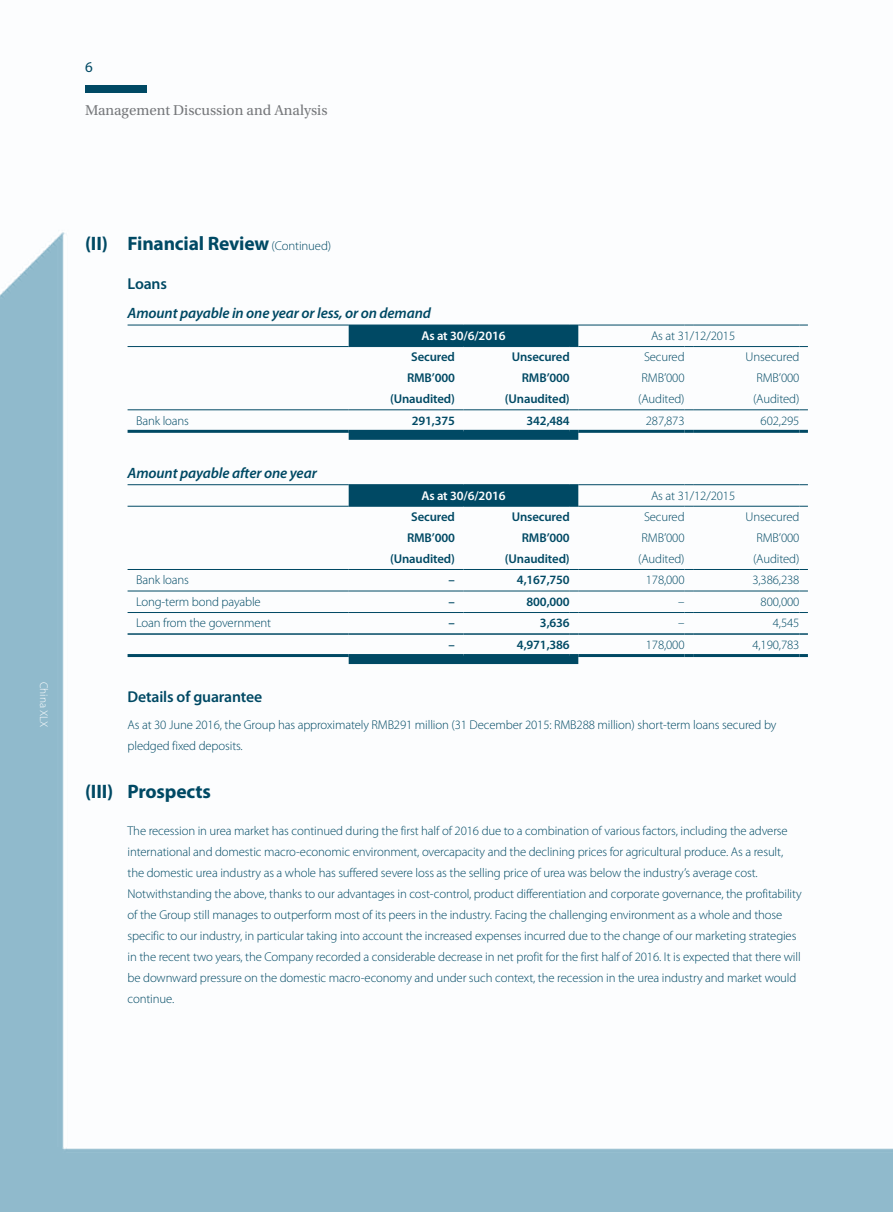
<style>
.page{position:relative;width:893px;height:1212px;background:#fff}
.page>*{position:absolute;margin:0;border:0;box-sizing:border-box;transform-origin:0 0}
.Subhead_1{font:700 19.5px "Myriad Pro";letter-spacing:-.01em;color:#004964}
.Subhead_2{font:600 15.75px "Myriad Pro";letter-spacing:-.01em;color:#004964}
.Subhead_3{font:italic 600 15px "Myriad Pro";letter-spacing:-.01em;color:#004964}
.t1{font:15px "Utopia Std";color:#76787b}
.t2{font:15px "Myriad Pro";color:#004964}
.Body_Text{font:300 12.75px/21px "Myriad Pro";letter-spacing:-.01em;color:#004964}
.Body_Text_Table{font:300 12.75px "Myriad Pro";letter-spacing:-.01em;color:#004964}
.Body_Text_Table-2{font:600 12.75px "Myriad Pro";letter-spacing:-.01em;color:#004964}
.Body_Text-2{font:600 12.75px "Myriad Pro";letter-spacing:-.01em;color:#fff}
.t3{font:300 11.25px "Myriad Pro";color:#fff}
.s1{font-weight:300;font-size:12.75px}
</style>
<div class="page">
<img style="left:0;top:92px;width:892px;height:1120px">
<div style="left:85px;top:85px;width:62px;height:7px;background:#004964"></div>
<hr style="left:128px;top:325px;width:221px;height:1px;background:#004964">
<hr style="left:578px;top:325px;width:107px;height:1px;background:#004964">
<hr style="left:693px;top:325px;width:106px;height:1px;background:#004964">
<hr style="left:128px;top:346px;width:221px;height:1px;background:#004964">
<hr style="left:578px;top:346px;width:107px;height:1px;background:#004964">
<hr style="left:693px;top:346px;width:106px;height:1px;background:#004964">
<hr style="left:128px;top:409px;width:221px;height:1px;background:#004964">
<hr style="left:578px;top:409px;width:107px;height:1px;background:#004964">
<hr style="left:693px;top:409px;width:106px;height:1px;background:#004964">
<hr style="left:128px;top:430px;width:221px;height:3px;background:#004964">
<svg style="left:349px;top:325px;width:229px;height:115px"></svg>
<hr style="left:578px;top:430px;width:107px;height:3px;background:#004964">
<svg style="left:685px;top:430px;width:8px;height:3px"></svg>
<hr style="left:693px;top:430px;width:106px;height:3px;background:#004964">
<svg style="left:799px;top:430px;width:9px;height:3px"></svg>
<hr style="left:128px;top:484px;width:221px;height:1px;background:#004964">
<hr style="left:578px;top:484px;width:107px;height:1px;background:#004964">
<hr style="left:693px;top:484px;width:106px;height:1px;background:#004964">
<hr style="left:128px;top:506px;width:221px;height:1px;background:#004964">
<hr style="left:578px;top:506px;width:107px;height:1px;background:#004964">
<hr style="left:693px;top:506px;width:106px;height:1px;background:#004964">
<hr style="left:128px;top:569px;width:221px;height:1px;background:#004964">
<hr style="left:128px;top:591px;width:221px;height:1px;background:#004964">
<hr style="left:578px;top:569px;width:107px;height:1px;background:#004964">
<hr style="left:578px;top:591px;width:107px;height:1px;background:#004964">
<hr style="left:693px;top:569px;width:106px;height:1px;background:#004964">
<hr style="left:693px;top:591px;width:106px;height:1px;background:#004964">
<hr style="left:128px;top:612px;width:221px;height:1px;background:#004964">
<hr style="left:578px;top:612px;width:107px;height:1px;background:#004964">
<hr style="left:693px;top:612px;width:106px;height:1px;background:#004964">
<hr style="left:128px;top:633px;width:221px;height:2px;background:#004964">
<hr style="left:578px;top:633px;width:107px;height:2px;background:#004964">
<svg style="left:685px;top:633px;width:8px;height:2px"></svg>
<hr style="left:693px;top:633px;width:106px;height:2px;background:#004964">
<svg style="left:799px;top:633px;width:9px;height:2px"></svg>
<hr style="left:128px;top:654px;width:221px;height:3px;background:#004964">
<svg style="left:349px;top:484px;width:229px;height:180px"></svg>
<hr style="left:578px;top:654px;width:107px;height:3px;background:#004964">
<svg style="left:685px;top:654px;width:8px;height:3px"></svg>
<hr style="left:693px;top:654px;width:106px;height:3px;background:#004964">
<svg style="left:799px;top:654px;width:9px;height:3px"></svg>
<p class="t2" style="left:85px;top:58px;width:9px">6</p>
<p class="t1" style="left:85px;top:102px;width:244px">Management Discussion and Analysis</p>
<p class="t3" style="left:51px;top:682px;width:47px;rotate:90deg">China XLX</p>
<p class="Subhead_1" style="left:85px;top:231px;width:248px">(II) Financial Review <span class="s1">(Continued)</span></p>
<p class="Subhead_2" style="left:128px;top:274px;width:41px">Loans</p>
<p class="Subhead_3" style="left:128px;top:303px;width:305px">Amount payable in one year or less, or on demand</p>
<p class="Body_Text-2" style="left:421px;top:328px;width:86px">As at 30/6/2016</p>
<p class="Body_Text_Table" style="left:651px;top:328px;width:86px">As at 31/12/2015</p>
<p class="Body_Text_Table-2" style="left:411px;top:349px;width:45px">Secured</p>
<p class="Body_Text_Table-2" style="left:407px;top:370px;width:49px">RMB’000</p>
<p class="Body_Text_Table-2" style="left:390px;top:391px;width:66px">(Unaudited)</p>
<p class="Body_Text_Table-2" style="left:512px;top:349px;width:60px">Unsecured</p>
<p class="Body_Text_Table-2" style="left:522px;top:370px;width:49px">RMB’000</p>
<p class="Body_Text_Table-2" style="left:505px;top:391px;width:66px">(Unaudited)</p>
<p class="Body_Text_Table" style="left:644px;top:350px;width:42px">Secured</p>
<p class="Body_Text_Table" style="left:642px;top:371px;width:45px">RMB’000</p>
<p class="Body_Text_Table" style="left:638px;top:391px;width:48px">(Audited)</p>
<p class="Body_Text_Table" style="left:745px;top:350px;width:55px">Unsecured</p>
<p class="Body_Text_Table" style="left:756px;top:371px;width:45px">RMB’000</p>
<p class="Body_Text_Table" style="left:753px;top:391px;width:48px">(Audited)</p>
<p class="Body_Text_Table" style="left:136px;top:413px;width:54px">Bank loans</p>
<p class="Body_Text_Table-2" style="left:412px;top:412px;width:45px">291,375</p>
<p class="Body_Text_Table-2" style="left:527px;top:412px;width:45px">342,484</p>
<p class="Body_Text_Table" style="left:646px;top:413px;width:40px">287,873</p>
<p class="Body_Text_Table" style="left:761px;top:413px;width:40px">602,295</p>
<p class="Subhead_3" style="left:128px;top:463px;width:191px">Amount payable after one year</p>
<p class="Body_Text-2" style="left:421px;top:487px;width:86px">As at 30/6/2016</p>
<p class="Body_Text_Table" style="left:651px;top:488px;width:86px">As at 31/12/2015</p>
<p class="Body_Text_Table-2" style="left:411px;top:509px;width:45px">Secured</p>
<p class="Body_Text_Table-2" style="left:407px;top:530px;width:49px">RMB’000</p>
<p class="Body_Text_Table-2" style="left:390px;top:551px;width:66px">(Unaudited)</p>
<p class="Body_Text_Table-2" style="left:512px;top:509px;width:60px">Unsecured</p>
<p class="Body_Text_Table-2" style="left:522px;top:530px;width:49px">RMB’000</p>
<p class="Body_Text_Table-2" style="left:505px;top:551px;width:66px">(Unaudited)</p>
<p class="Body_Text_Table" style="left:644px;top:509px;width:42px">Secured</p>
<p class="Body_Text_Table" style="left:642px;top:530px;width:45px">RMB’000</p>
<p class="Body_Text_Table" style="left:638px;top:551px;width:48px">(Audited)</p>
<p class="Body_Text_Table" style="left:745px;top:509px;width:55px">Unsecured</p>
<p class="Body_Text_Table" style="left:756px;top:530px;width:45px">RMB’000</p>
<p class="Body_Text_Table" style="left:753px;top:551px;width:48px">(Audited)</p>
<p class="Body_Text_Table" style="left:136px;top:572px;width:54px">Bank loans</p>
<p class="Body_Text_Table-2" style="left:449px;top:572px;width:8px">–</p>
<p class="Body_Text_Table-2" style="left:517px;top:572px;width:54px">4,167,750</p>
<p class="Body_Text_Table" style="left:646px;top:572px;width:40px">178,000</p>
<p class="Body_Text_Table" style="left:752px;top:572px;width:48px">3,386,238</p>
<p class="Body_Text_Table" style="left:136px;top:594px;width:126px">Long-term bond payable</p>
<p class="Body_Text_Table-2" style="left:449px;top:593px;width:8px">–</p>
<p class="Body_Text_Table-2" style="left:527px;top:593px;width:45px">800,000</p>
<p class="Body_Text_Table" style="left:678px;top:594px;width:8px">–</p>
<p class="Body_Text_Table" style="left:761px;top:594px;width:40px">800,000</p>
<p class="Body_Text_Table" style="left:136px;top:615px;width:137px">Loan from the government</p>
<p class="Body_Text_Table-2" style="left:449px;top:615px;width:8px">–</p>
<p class="Body_Text_Table-2" style="left:540px;top:615px;width:31px">3,636</p>
<p class="Body_Text_Table" style="left:678px;top:615px;width:8px">–</p>
<p class="Body_Text_Table" style="left:773px;top:615px;width:28px">4,545</p>
<p class="Body_Text_Table-2" style="left:449px;top:636px;width:8px">–</p>
<p class="Body_Text_Table-2" style="left:517px;top:636px;width:54px">4,971,386</p>
<p class="Body_Text_Table" style="left:646px;top:637px;width:40px">178,000</p>
<p class="Body_Text_Table" style="left:752px;top:637px;width:48px">4,190,783</p>
<p class="Subhead_2" style="left:128px;top:687px;width:136px">Details of guarantee</p>
<p class="Body_Text" style="left:128px;top:715px;width:650px">As at 30 June 2016, the Group has approximately RMB291 million (31 December 2015: RMB288 million) short-term loans secured by pledged fixed deposits.</p>
<p class="Subhead_1" style="left:85px;top:779px;width:127px">(III) Prospects</p>
<p class="Body_Text" style="left:128px;top:820px;width:676px">The recession in urea market has continued during the first half of 2016 due to a combination of various factors, including the adverse international and domestic macro-economic environment, overcapacity and the declining prices for agricultural produce. As a result, the domestic urea industry as a whole has suffered severe loss as the selling price of urea was below the industry’s average cost.<br>Notwithstanding the above, thanks to our advantages in cost-control, product differentiation and corporate governance, the profitability of the Group still manages to outperform most of its peers in the industry. Facing the challenging environment as a whole and those specific to our industry, in particular taking into account the increased expenses incurred due to the change of our marketing strategies in the recent two years, the Company recorded a considerable decrease in net profit for the first half of 2016. It is expected that there will be downward pressure on the domestic macro-economy and under such context, the recession in the urea industry and market would continue.</p>
</div>
